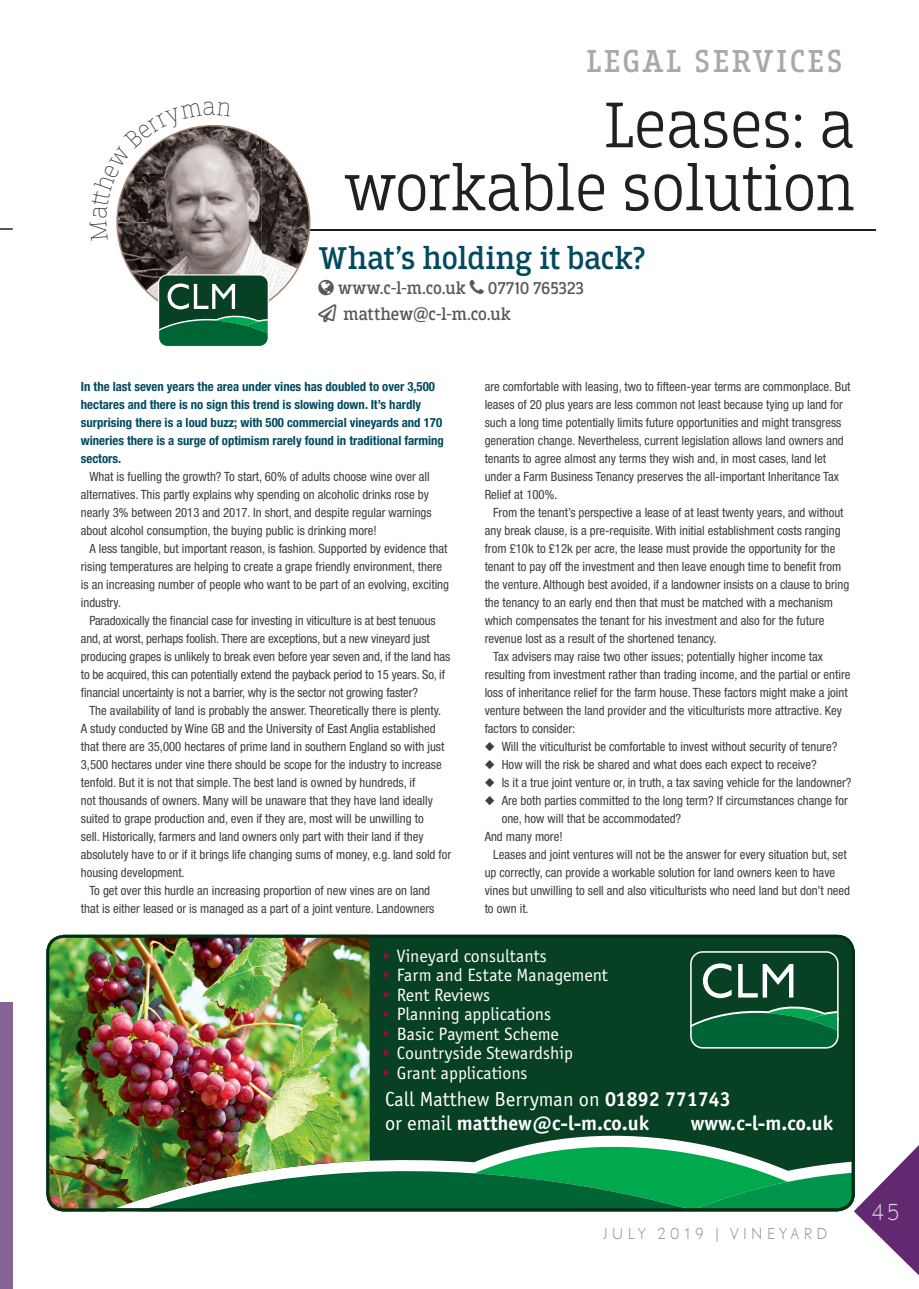
<style>
.page{position:relative;width:919px;height:1289px;background:#fff}
.page>*{position:absolute;margin:0;border:0;box-sizing:border-box;transform-origin:0 0}
.t1{font:300 67.5px/63px "Breakers Slab";color:#231f20;text-align:right}
.t2{font:33.3px "Breakers Slab";letter-spacing:.09em;color:#a8a9ad}
.t3{font:33px "Breakers Slab";color:#014a5f}
.t4{font:700 21px/24px "Officina Sans";color:#fff}
.t5{font:300 20.7px "DTL Nobel T";color:#d1d2d4}
.t6{font:18.45px "Officina Sans";color:#fff}
.t7{font:18px/25.5px "Breakers Slab";letter-spacing:.005em;color:#57585a}
.t8{font:300 14.1px "DTL Nobel T";letter-spacing:.28em;color:#939598}
.t9{font:condensed 12.75px/18px "Helvetica Neue";color:#3e3e3f}
.t10{font:700 condensed 12.75px/18px "Helvetica Neue";color:#014a5f}
.s1{color:#9b0939}
.s2{font-weight:400}
</style>
<div class="page">
<svg style="left:0;top:228px;width:13px;height:2px"></svg>
<div style="left:0;top:1002px;width:13px;height:286px;background:#876494"></div>
<hr style="left:295px;top:229px;width:581px;height:2px;background:#231f20">
<svg style="left:60px;top:1139px;width:858px;height:136px"></svg>
<svg style="left:369px;top:938px;width:485px;height:273px;background:#125734"></svg>
<img style="left:50px;top:938px;width:319px;height:273px">
<div style="left:46px;top:934px;width:808px;height:277px;border:3px solid #003013;border-radius:17px"></div>
<svg style="left:688px;top:949px;width:152px;height:101px;background:#256646"></svg>
<svg style="left:116px;top:125px;width:194px;height:221px"></svg>
<h2 class="t2" style="left:586px;top:42px;width:257px">LEGAL SERVICES</h2>
<h1 class="t1" style="left:344px;top:93px;width:511px">Leases: a workable solution</h1>
<h3 class="t3" style="left:318px;top:239px;width:329px">What’s holding it back?</h3>
<h3 class="t7" style="left:338px;top:276px;width:247px">www.c-l-m.co.uk 07710 765323 matthew@c-l-m.co.uk</h3>
<p class="t10" style="left:81px;top:377px;width:364px">In the last seven years the area under vines has doubled to over 3,500 hectares and there is no sign this trend is slowing down. It’s hardly surprising there is a loud buzz; with 500 commercial vineyards and 170 wineries there is a surge of optimism rarely found in traditional farming sectors.</p>
<p class="t9" style="left:81px;top:467px;width:352px;text-indent:9px">What is fuelling the growth? To start, 60% of adults choose wine over all alternatives. This partly explains why spending on alcoholic drinks rose by nearly 3% between 2013 and 2017. In short, and despite regular warnings about alcohol consumption, the buying public is drinking more!</p>
<p class="t9" style="left:81px;top:539px;width:370px;text-indent:9px">A less tangible, but important reason, is fashion. Supported by evidence that rising temperatures are helping to create a grape friendly environment, there is an increasing number of people who want to be part of an evolving, exciting industry.</p>
<p class="t9" style="left:81px;top:611px;width:371px;text-indent:9px">Paradoxically the financial case for investing in viticulture is at best tenuous and, at worst, perhaps foolish. There are exceptions, but a new vineyard just producing grapes is unlikely to break even before year seven and, if the land has to be acquired, this can potentially extend the payback period to 15 years. So, if financial uncertainty is not a barrier, why is the sector not growing faster?</p>
<p class="t9" style="left:89px;top:701px;width:353px">The availability of land is probably the answer. Theoretically there is plenty.</p>
<p class="t9" style="left:81px;top:719px;width:356px">A study conducted by Wine GB and the University of East Anglia established</p>
<p class="t9" style="left:81px;top:737px;width:365px">that there are 35,000 hectares of prime land in southern England so with just</p>
<p class="t9" style="left:81px;top:755px;width:362px">3,500 hectares under vine there should be scope for the industry to increase</p>
<p class="t9" style="left:81px;top:773px;width:336px">tenfold. But it is not that simple. The best land is owned by hundreds, if</p>
<p class="t9" style="left:81px;top:791px;width:353px">not thousands of owners. Many will be unaware that they have land ideally</p>
<p class="t9" style="left:81px;top:809px;width:344px">suited to grape production and, even if they are, most will be unwilling to</p>
<p class="t9" style="left:81px;top:827px;width:344px">sell. Historically, farmers and land owners only part with their land if they</p>
<p class="t9" style="left:81px;top:845px;width:372px">absolutely have to or if it brings life changing sums of money, e.g. land sold for</p>
<p class="t9" style="left:81px;top:863px;width:105px">housing development.</p>
<p class="t9" style="left:89px;top:881px;width:342px">To get over this hurdle an increasing proportion of new vines are on land</p>
<p class="t9" style="left:81px;top:899px;width:355px">that is either leased or is managed as a part of a joint venture. Landowners</p>
<p class="t9" style="left:484px;top:377px;width:367px">are comfortable with leasing, two to fifteen-year terms are commonplace. But leases of 20 plus years are less common not least because tying up land for such a long time potentially limits future opportunities and might transgress generation change. Nevertheless, current legislation allows land owners and tenants to agree almost any terms they wish and, in most cases, land let under a Farm Business Tenancy preserves the all-important Inheritance Tax Relief at 100%.</p>
<p class="t9" style="left:493px;top:503px;width:352px">From the tenant’s perspective a lease of at least twenty years, and without</p>
<p class="t9" style="left:484px;top:521px;width:357px">any break clause, is a pre-requisite. With initial establishment costs ranging</p>
<p class="t9" style="left:484px;top:539px;width:352px">from £10k to £12k per acre, the lease must provide the opportunity for the</p>
<p class="t9" style="left:484px;top:557px;width:358px">tenant to pay off the investment and then leave enough time to benefit from</p>
<p class="t9" style="left:484px;top:575px;width:366px">the venture. Although best avoided, if a landowner insists on a clause to bring</p>
<p class="t9" style="left:484px;top:593px;width:350px">the tenancy to an early end then that must be matched with a mechanism</p>
<p class="t9" style="left:484px;top:611px;width:341px">which compensates the tenant for his investment and also for the future</p>
<p class="t9" style="left:484px;top:629px;width:233px">revenue lost as a result of the shortened tenancy.</p>
<p class="t9" style="left:493px;top:647px;width:331px">Tax advisers may raise two other issues; potentially higher income tax</p>
<p class="t9" style="left:484px;top:665px;width:367px">resulting from investment rather than trading income, and the partial or entire</p>
<p class="t9" style="left:484px;top:683px;width:364px">loss of inheritance relief for the farm house. These factors might make a joint</p>
<p class="t9" style="left:484px;top:701px;width:359px">venture between the land provider and the viticulturists more attractive. Key</p>
<p class="t9" style="left:484px;top:719px;width:92px">factors to consider:</p>
<p class="t9" style="left:484px;top:737px;width:354px">◆ Will the viticulturist be comfortable to invest without security of tenure?</p>
<p class="t9" style="left:484px;top:755px;width:333px">◆ How will the risk be shared and what does each expect to receive?</p>
<p class="t9" style="left:484px;top:773px;width:368px">◆ Is it a true joint venture or, in truth, a tax saving vehicle for the landowner?</p>
<p class="t9" style="left:484px;top:791px;width:364px">◆ Are both parties committed to the long term? If circumstances change for</p>
<p class="t9" style="left:501px;top:809px;width:181px">one, how will that be accommodated?</p>
<p class="t9" style="left:484px;top:827px;width:79px">And many more!</p>
<p class="t9" style="left:493px;top:845px;width:355px">Leases and joint ventures will not be the answer for every situation but, set</p>
<p class="t9" style="left:484px;top:863px;width:352px">up correctly, can provide a workable solution for land owners keen to have</p>
<p class="t9" style="left:484px;top:881px;width:367px">vines but unwilling to sell and also viticulturists who need land but don’t need</p>
<p class="t9" style="left:484px;top:899px;width:45px">to own it.</p>
<h3 class="t6" style="left:380px;top:945px;width:168px"><span class="s1">•</span> Vineyard consultants</h3>
<h3 class="t6" style="left:380px;top:964px;width:229px"><span class="s1">•</span> Farm and Estate Management</h3>
<h3 class="t6" style="left:380px;top:984px;width:112px"><span class="s1">•</span> Rent Reviews</h3>
<h3 class="t6" style="left:380px;top:1003px;width:173px"><span class="s1">•</span> Planning applications</h3>
<h3 class="t6" style="left:380px;top:1023px;width:180px"><span class="s1">•</span> Basic Payment Scheme</h3>
<h3 class="t6" style="left:380px;top:1042px;width:195px"><span class="s1">•</span> Countryside Stewardship</h3>
<h3 class="t6" style="left:380px;top:1062px;width:149px"><span class="s1">•</span> Grant applications</h3>
<h3 class="t4" style="left:385px;top:1086px;width:347px"><span class="s2">Call Matthew Berryman on</span> 01892 771743 <span class="s2">or email</span> matthew@c-l-m.co.uk</h3>
<h3 class="t4" style="left:691px;top:1110px;width:144px">www.c-l-m.co.uk</h3>
<p class="t8" style="left:603px;top:1224px;width:226px">JULY 2019 | VINEYARD</p>
<h3 class="t5" style="left:870px;top:1198px;width:31px">45</h3>
</div>
